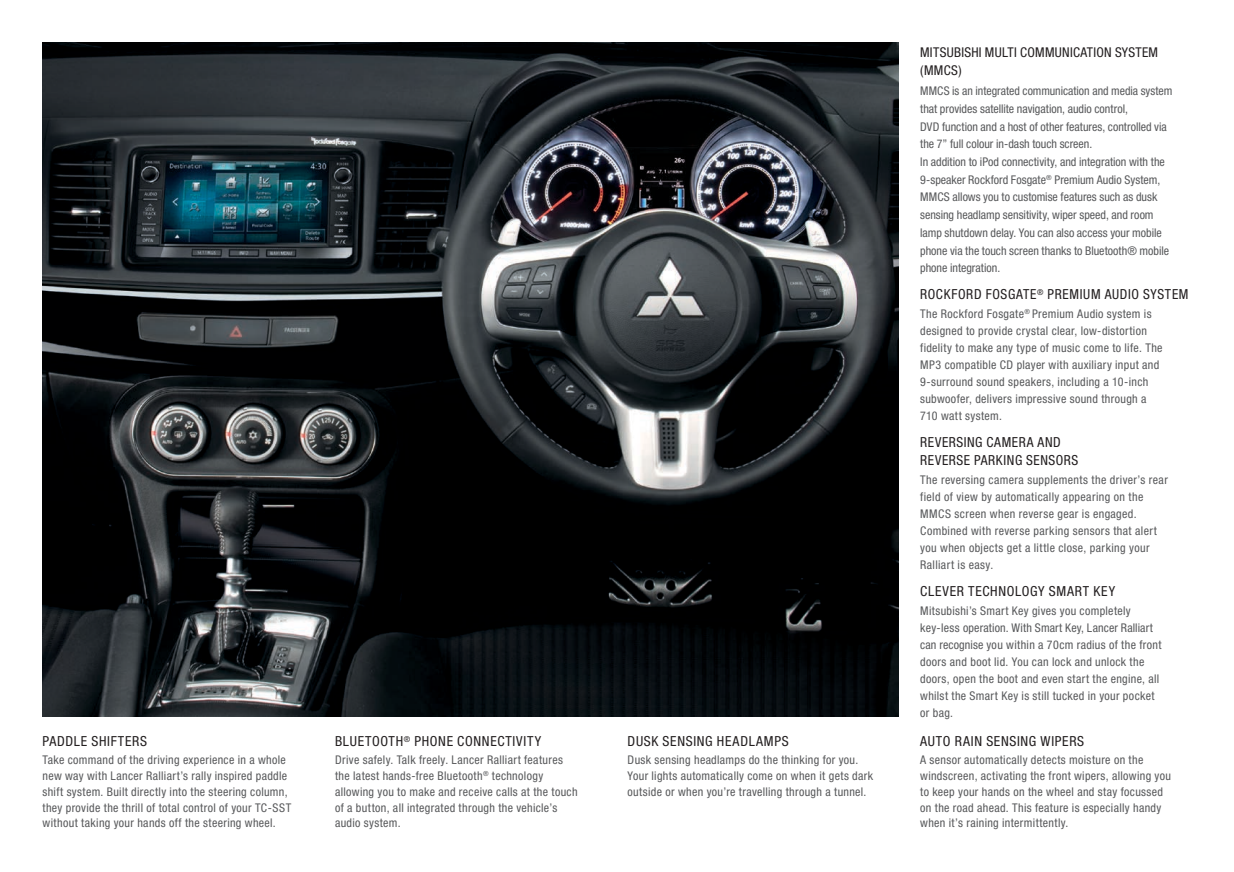
<style>
.page{position:relative;width:1234px;height:872px;background:#fff}
.page>*{position:absolute;margin:0;border:0;box-sizing:border-box;transform-origin:0 0}
.t1{font:condensed 13.8px/18.5px "Helvetica Neue";letter-spacing:.05em;color:#231f20}
.t2{font:condensed 13.5px/18.5px "Helvetica Neue";letter-spacing:.02em;color:#231f20}
.t3{font:condensed 12px/17px "Helvetica Neue";letter-spacing:.025em;color:#58595b}
.t4{font:condensed 12px/17.7px "Helvetica Neue";color:#58595b}
</style>
<div class="page">
<img style="left:43px;top:43px;width:855px;height:673px">
<p class="t1" style="left:43px;top:732px;width:106px">PADDLE SHIFTERS</p>
<p class="t3" style="left:43px;top:752px;width:250px;line-height:15.8px">Take command of the driving experience in a whole new way with Lancer Ralliart’s rally inspired paddle shift system. Built directly into the steering column, they provide the thrill of total control of your TC-SST without taking your hands off the steering wheel.</p>
<p class="t1" style="left:335px;top:732px;width:207px">BLUETOOTH<sup>®</sup> PHONE CONNECTIVITY</p>
<p class="t3" style="left:335px;top:752px;width:244px;line-height:15.8px">Drive safely. Talk freely. Lancer Ralliart features the latest hands-free Bluetooth<sup>®</sup> technology allowing you to make and receive calls at the touch of a button, all integrated through the vehicle’s audio system.</p>
<p class="t1" style="left:627px;top:732px;width:163px">DUSK SENSING HEADLAMPS</p>
<p class="t3" style="left:627px;top:752px;width:247px;line-height:15.8px">Dusk sensing headlamps do the thinking for you.<br>Your lights automatically come on when it gets dark outside or when you’re travelling through a tunnel.</p>
<p class="t2" style="left:919px;top:43px;width:239px">MITSUBISHI MULTI COMMUNICATION SYSTEM (MMCS)</p>
<p class="t4" style="left:919px;top:82px;width:254px">MMCS is an integrated communication and media system that provides satellite navigation, audio control,<br>DVD function and a host of other features, controlled via the 7” full colour in-dash touch screen.<br>In addition to iPod connectivity, and integration with the 9-speaker Rockford Fosgate<sup>®</sup> Premium Audio System, MMCS allows you to customise features such as dusk sensing headlamp sensitivity, wiper speed, and room lamp shutdown delay. You can also access your mobile phone via the touch screen thanks to Bluetooth® mobile phone integration.</p>
<p class="t1" style="left:919px;top:285px;width:270px">ROCKFORD FOSGATE<sup>®</sup> PREMIUM AUDIO SYSTEM</p>
<p class="t3" style="left:919px;top:305px;width:244px">The Rockford Fosgate<sup>®</sup> Premium Audio system is designed to provide crystal clear, low-distortion fidelity to make any type of music come to life. The MP3 compatible CD player with auxiliary input and 9-surround sound speakers, including a 10-inch subwoofer, delivers impressive sound through a 710 watt system.</p>
<p class="t1" style="left:919px;top:432px;width:160px">REVERSING CAMERA AND<br>REVERSE PARKING SENSORS</p>
<p class="t3" style="left:919px;top:471px;width:249px">The reversing camera supplements the driver’s rear field of view by automatically appearing on the MMCS screen when reverse gear is engaged.<br>Combined with reverse parking sensors that alert you when objects get a little close, parking your Ralliart is easy.</p>
<p class="t1" style="left:919px;top:582px;width:196px">CLEVER TECHNOLOGY SMART KEY</p>
<p class="t3" style="left:919px;top:602px;width:243px">Mitsubishi’s Smart Key gives you completely key-less operation. With Smart Key, Lancer Ralliart can recognise you within a 70cm radius of the front doors and boot lid. You can lock and unlock the doors, open the boot and even start the engine, all whilst the Smart Key is still tucked in your pocket or bag.</p>
<p class="t1" style="left:919px;top:732px;width:165px">AUTO RAIN SENSING WIPERS</p>
<p class="t3" style="left:919px;top:752px;width:252px;line-height:15.8px">A sensor automatically detects moisture on the windscreen, activating the front wipers, allowing you to keep your hands on the wheel and stay focussed on the road ahead. This feature is especially handy when it’s raining intermittently.</p>
</div>
